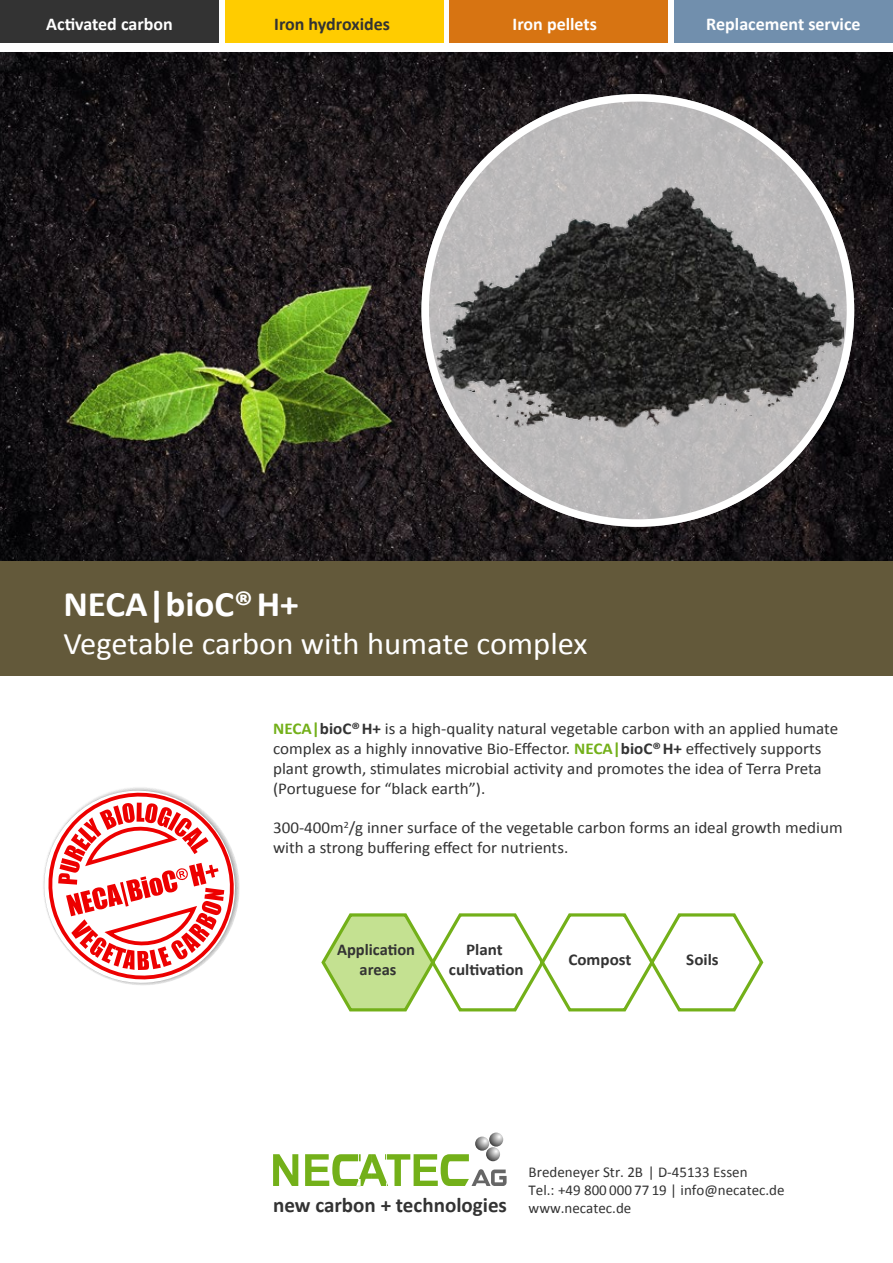
<style>
.page{position:relative;width:893px;height:1263px;background:#fff}
.page>*{position:absolute;margin:0;border:0;box-sizing:border-box;transform-origin:0 0}
.t1{font:700 36px "Calibri";color:#fff}
.t2{font:31.5px "Calibri";color:#fff}
.t3{font:700 21px "Calibri";color:#333}
.t4{font:700 18px "Calibri";color:#fff}
.t5{font:700 18px "Calibri";color:#333}
.t6{font:16.5px/19.8px "Calibri";color:#333}
.t7{font:700 16.5px/19.8px "Calibri";color:#333;text-align:center}
.t8{font:15px/18px "Calibri";color:#333}
.s1{font-weight:700;color:#73b019}
.s2{font-weight:700}
</style>
<div class="page">
<svg style="left:43px;top:787px;width:197px;height:198px"></svg>
<svg style="left:273px;top:1154px;width:234px;height:32px"></svg>
<svg style="left:475px;top:1136px;width:14px;height:15px"></svg>
<svg style="left:489px;top:1132px;width:14px;height:14px"></svg>
<svg style="left:486px;top:1147px;width:14px;height:14px"></svg>
<div style="left:0;top:0;width:219px;height:43px;background:#333"></div>
<div style="left:225px;top:0;width:219px;height:43px;background:#fc0"></div>
<div style="left:449px;top:0;width:219px;height:43px;background:#d77412"></div>
<div style="left:674px;top:0;width:219px;height:43px;background:#718fad"></div>
<svg style="left:321px;top:913px;width:443px;height:99px"></svg>
<img style="left:0;top:53px;width:893px;height:508px">
<svg style="left:425px;top:98px;width:425px;height:425px;background:#c0bebf"></svg>
<img style="left:435px;top:187px;width:409px;height:242px">
<div style="left:0;top:561px;width:893px;height:115px;background:#63593a"></div>
<p class="t4" style="left:46px;top:12px;width:128px">Activated carbon</p>
<p class="t5" style="left:274px;top:12px;width:117px">Iron hydroxides</p>
<p class="t4" style="left:513px;top:12px;width:86px">Iron pellets</p>
<p class="t4" style="left:706px;top:12px;width:156px">Replacement service</p>
<h1 class="t1" style="left:63px;top:581px;width:237px">NECA|bioC®H+</h1>
<h2 class="t2" style="left:63px;top:624px;width:526px">Vegetable carbon with humate complex</h2>
<p class="t6" style="left:273px;top:719px;width:567px"><span class="s1">NECA|</span><span class="s2">bioC®H+</span> is a high-quality natural vegetable carbon with an applied humate complex as a highly innovative Bio-Effector. <span class="s1">NECA|</span><span class="s2">bioC®H+</span> effectively supports plant growth, stimulates microbial activity and promotes the idea of Terra Preta (Portuguese for “black earth”).</p>
<p class="t6" style="left:273px;top:818px;width:571px">300-400m<sup>2</sup>/g inner surface of the vegetable carbon forms an ideal growth medium with a strong buffering effect for nutrients.</p>
<p class="t7" style="left:337px;top:940px;width:80px">Application areas</p>
<p class="t7" style="left:449px;top:940px;width:76px">Plant cultivation</p>
<p class="t7" style="left:568px;top:949px;width:64px">Compost</p>
<p class="t7" style="left:686px;top:949px;width:34px">Soils</p>
<p class="t3" style="left:273px;top:1191px;width:235px">new carbon + technologies</p>
<p class="t8" style="left:529px;top:1163px;width:258px">Bredeneyer Str. 2B | D-45133 Essen<br>Tel.: +49 800 000 77 19 | info@necatec.de www.necatec.de</p>
</div>
